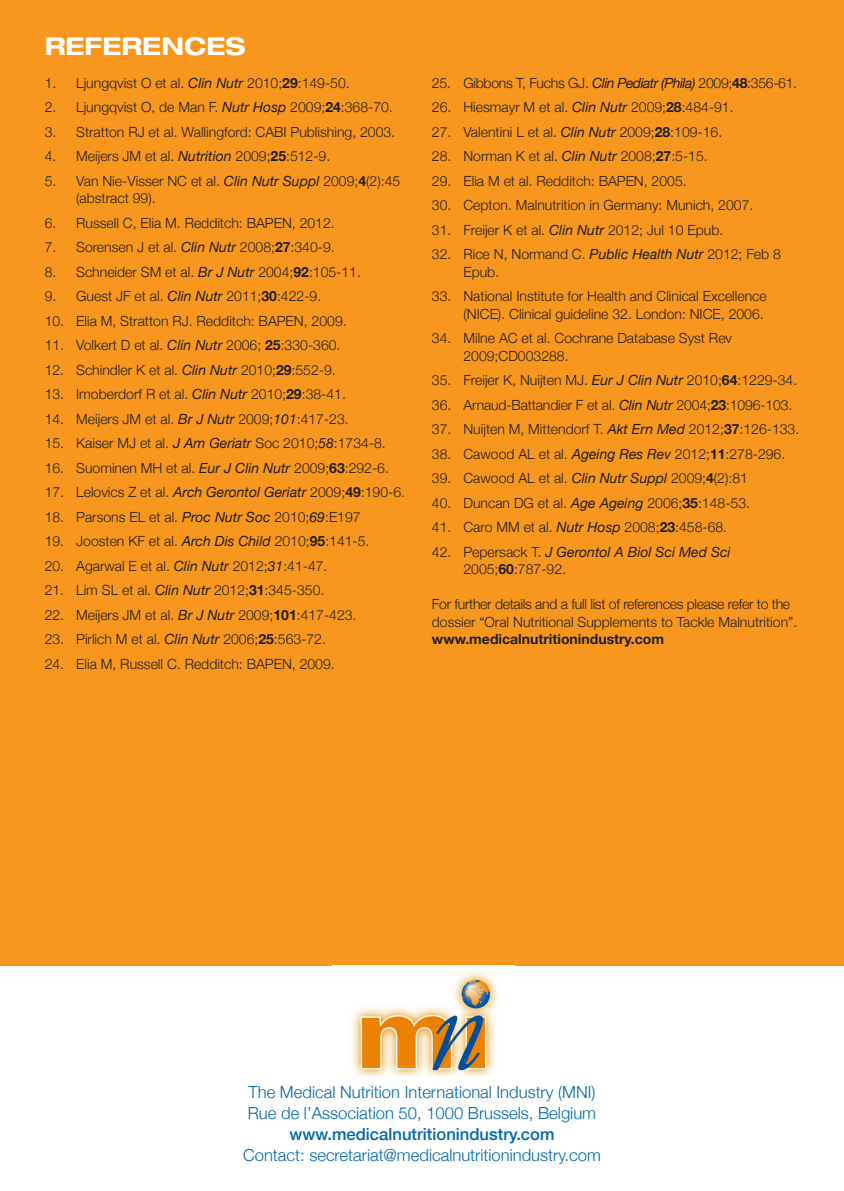
<style>
.page{position:relative;width:844px;height:1191px;background:#fff}
.page>*{position:absolute;margin:0;border:0;box-sizing:border-box;transform-origin:0 0}
.t1{font:700 expanded 24.5px "Helvetica Neue LT Std";color:#fff}
.t2{font:300 16.62px "Helvetica Neue";color:#0068a9}
.t3{font:500 16.62px "Helvetica Neue";color:#0068a9}
.t4{font:300 14px/17.5px "Helvetica Neue";color:#231f20}
.t5{font:300 14px "Helvetica Neue";letter-spacing:-.02em;color:#231f20}
.s1{font-weight:400;font-style:italic}
.s2{font-weight:700}
</style>
<div class="page">
<div style="left:0;top:0;width:843px;height:965px;background:#f7971d"></div>
<img style="left:352px;top:971px;width:147px;height:104px">
<p class="t1" style="left:45px;top:31px;width:202px">REFERENCES</p>
<p class="t4" style="left:45px;top:73px;width:306px">1. Ljungqvist O et al. <span class="s1">Clin Nutr</span> 2010;<span class="s2">29</span>:149-50.</p>
<p class="t4" style="left:45px;top:98px;width:349px">2. Ljungqvist O, de Man F. <span class="s1">Nutr Hosp</span> 2009;<span class="s2">24</span>:368-70.</p>
<p class="t4" style="left:45px;top:122px;width:352px">3. Stratton RJ et al. Wallingford: CABI Publishing, 2003.</p>
<p class="t4" style="left:45px;top:147px;width:287px">4. Meijers JM et al. <span class="s1">Nutrition</span> 2009;<span class="s2">25</span>:512-9.</p>
<p class="t4" style="left:76px;top:171px;width:325px;text-indent:-32px">5. Van Nie-Visser NC et al. <span class="s1">Clin Nutr Suppl</span> 2009;<span class="s2">4</span>(2):45 (abstract 99).</p>
<p class="t4" style="left:45px;top:213px;width:291px">6. Russell C, Elia M. Redditch: BAPEN, 2012.</p>
<p class="t4" style="left:45px;top:238px;width:291px">7. Sorensen J et al. <span class="s1">Clin Nutr</span> 2008;<span class="s2">27</span>:340-9.</p>
<p class="t4" style="left:45px;top:262px;width:318px">8. Schneider SM et al. <span class="s1">Br J Nutr</span> 2004;<span class="s2">92</span>:105-11.</p>
<p class="t4" style="left:45px;top:287px;width:278px">9. Guest JF et al. <span class="s1">Clin Nutr</span> 2011;<span class="s2">30</span>:422-9.</p>
<p class="t4" style="left:45px;top:311px;width:303px">10. Elia M, Stratton RJ. Redditch: BAPEN, 2009.</p>
<p class="t4" style="left:45px;top:336px;width:297px">11. Volkert D et al. <span class="s1">Clin Nutr</span> 2006; <span class="s2">25</span>:330-360.</p>
<p class="t4" style="left:45px;top:360px;width:292px">12. Schindler K et al. <span class="s1">Clin Nutr</span> 2010;<span class="s2">29</span>:552-9.</p>
<p class="t4" style="left:45px;top:385px;width:302px">13. Imoberdorf R et al. <span class="s1">Clin Nutr</span> 2010;<span class="s2">29</span>:38-41.</p>
<p class="t4" style="left:45px;top:409px;width:305px">14. Meijers JM et al. <span class="s1">Br J Nutr</span> 2009;<span class="s1">101</span>:417-23.</p>
<p class="t4" style="left:45px;top:434px;width:342px">15. Kaiser MJ et al. <span class="s1">J Am Geriatr</span> Soc 2010;<span class="s1">58</span>:1734-8.</p>
<p class="t4" style="left:45px;top:458px;width:346px">16. Suominen MH et al. <span class="s1">Eur J Clin Nutr</span> 2009;<span class="s2">63</span>:292-6.</p>
<p class="t4" style="left:45px;top:483px;width:362px">17. Lelovics Z et al. <span class="s1">Arch Gerontol Geriatr</span> 2009;<span class="s2">49</span>:190-6.</p>
<p class="t4" style="left:45px;top:507px;width:317px">18. Parsons EL et al. <span class="s1">Proc Nutr Soc</span> 2010;<span class="s1">69</span>:E197</p>
<p class="t4" style="left:45px;top:532px;width:326px">19. Joosten KF et al. <span class="s1">Arch Dis Child</span> 2010;<span class="s2">95</span>:141-5.</p>
<p class="t4" style="left:45px;top:556px;width:284px">20. Agarwal E et al. <span class="s1">Clin Nutr</span> 2012;<span class="s1">31</span>:41-47.</p>
<p class="t4" style="left:45px;top:581px;width:281px">21. Lim SL et al. <span class="s1">Clin Nutr</span> 2012;<span class="s2">31</span>:345-350.</p>
<p class="t4" style="left:45px;top:605px;width:313px">22. Meijers JM et al. <span class="s1">Br J Nutr</span> 2009;<span class="s2">101</span>:417-423.</p>
<p class="t4" style="left:45px;top:630px;width:283px">23. Pirlich M et al. <span class="s1">Clin Nutr</span> 2006;<span class="s2">25</span>:563-72.</p>
<p class="t4" style="left:45px;top:654px;width:291px">24. Elia M, Russell C. Redditch: BAPEN, 2009.</p>
<p class="t5" style="left:432px;top:71px;width:366px">25. Gibbons T, Fuchs GJ. <span class="s1">Clin Pediatr (Phila)</span> 2009;<span class="s2">48</span>:356-61.</p>
<p class="t4" style="left:432px;top:98px;width:303px">26. Hiesmayr M et al. <span class="s1">Clin Nutr</span> 2009;<span class="s2">28</span>:484-91.</p>
<p class="t4" style="left:432px;top:122px;width:292px">27. Valentini L et al. <span class="s1">Clin Nutr</span> 2009;<span class="s2">28</span>:109-16.</p>
<p class="t4" style="left:432px;top:147px;width:277px">28. Norman K et al. <span class="s1">Clin Nutr</span> 2008;<span class="s2">27</span>:5-15.</p>
<p class="t4" style="left:432px;top:171px;width:256px">29. Elia M et al. Redditch: BAPEN, 2005.</p>
<p class="t4" style="left:432px;top:196px;width:323px">30. Cepton. Malnutrition in Germany: Munich, 2007.</p>
<p class="t4" style="left:432px;top:220px;width:293px">31. Freijer K et al. <span class="s1">Clin Nutr</span> 2012; Jul 10 Epub.</p>
<p class="t4" style="left:463px;top:245px;width:319px;text-indent:-32px">32. Rice N, Normand C. <span class="s1">Public Health Nutr</span> 2012; Feb 8<br>Epub.</p>
<p class="t4" style="left:432px;top:287px;width:336px;text-align:right">33. National Institute for Health and Clinical Excellence (NICE). Clinical guideline 32. London: NICE, 2006.</p>
<p class="t4" style="left:463px;top:329px;width:270px;text-indent:-32px">34. Milne AC et al. Cochrane Database Syst Rev<br>2009;CD003288.</p>
<p class="t4" style="left:432px;top:371px;width:367px">35. Freijer K, Nuijten MJ. <span class="s1">Eur J Clin Nutr</span> 2010;<span class="s2">64</span>:1229-34.</p>
<p class="t4" style="left:432px;top:395px;width:362px">36. Arnaud-Battandier F et al. <span class="s1">Clin Nutr</span> 2004;<span class="s2">23</span>:1096-103.</p>
<p class="t4" style="left:432px;top:420px;width:369px">37. Nuijten M, Mittendorf T. <span class="s1">Akt Ern Med</span> 2012;<span class="s2">37</span>:126-133.</p>
<p class="t4" style="left:432px;top:444px;width:355px">38. Cawood AL et al. <span class="s1">Ageing Res Rev</span> 2012;<span class="s2">11</span>:278-296.</p>
<p class="t4" style="left:432px;top:469px;width:317px">39. Cawood AL et al. <span class="s1">Clin Nutr Suppl</span> 2009;<span class="s2">4</span>(2):81</p>
<p class="t4" style="left:432px;top:493px;width:319px">40. Duncan DG et al. <span class="s1">Age Ageing</span> 2006;<span class="s2">35</span>:148-53.</p>
<p class="t4" style="left:432px;top:518px;width:297px">41. Caro MM et al. <span class="s1">Nutr Hosp</span> 2008;<span class="s2">23</span>:458-68.</p>
<p class="t4" style="left:463px;top:542px;width:269px;text-indent:-32px">42. Pepersack T. <span class="s1">J Gerontol A Biol Sci Med Sci<br></span>2005;<span class="s2">60</span>:787-92.</p>
<p class="t4" style="left:432px;top:595px;width:367px">For further details and a full list of references please refer to the dossier “Oral Nutritional Supplements to Tackle Malnutrition”. <span class="s2">www.medicalnutritionindustry.com</span></p>
<p class="t2" style="left:248px;top:1078px;width:348px">The Medical Nutrition International Industry (MNI)</p>
<p class="t2" style="left:248px;top:1099px;width:349px">Rue de l’Association 50, 1000 Brussels, Belgium</p>
<p class="t3" style="left:289px;top:1120px;width:266px">www.medicalnutritionindustry.com</p>
<p class="t2" style="left:243px;top:1141px;width:359px">Contact: secretariat@medicalnutritionindustry.com</p>
</div>
